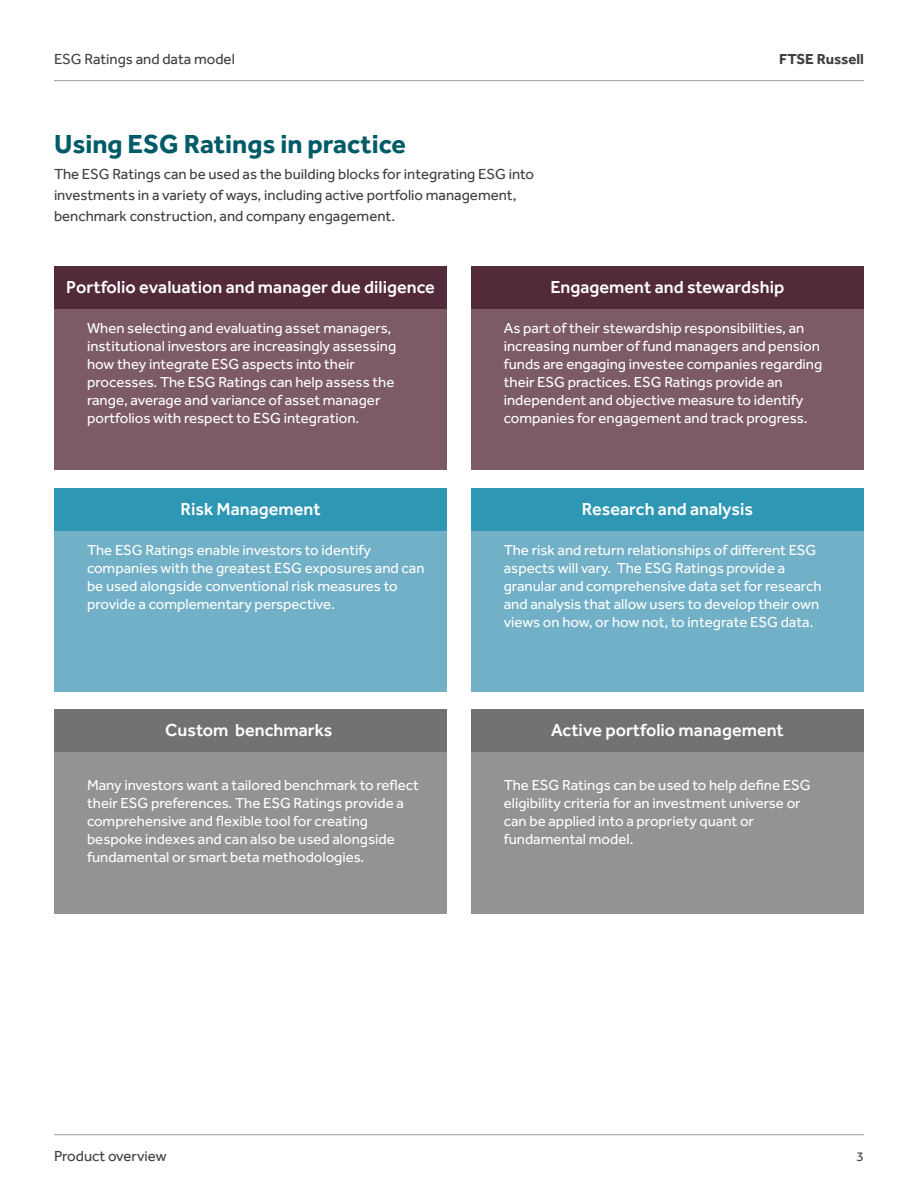
<style>
.page{position:relative;width:918px;height:1188px;background:#fff}
.page>*{position:absolute;margin:0;border:0;box-sizing:border-box;transform-origin:0 0}
.Heading_1{font:700 27px "Effra";color:#005b67}
.t1{font:500 18px "Effra";color:#fff}
.t2{font:15px/18px "Effra";color:#fff}
.Body_text{font:15px/21px "Effra";color:#404040}
.t3{font:700 15px "Effra";color:#404040}
.t4{font:13.5px "Effra";color:#404040}
</style>
<div class="page">
<hr style="left:54px;top:1134px;width:810px;height:1px;background:#9f9f9f">
<hr style="left:54px;top:80px;width:810px;height:1px;background:#9f9f9f">
<div style="left:471px;top:291px;width:393px;height:179px;background:#7d5b65"></div>
<div style="left:471px;top:266px;width:393px;height:42px;background:#522a39"></div>
<div style="left:54px;top:291px;width:393px;height:179px;background:#7d5b65"></div>
<div style="left:54px;top:266px;width:393px;height:42px;background:#522a39"></div>
<div style="left:471px;top:513px;width:393px;height:179px;background:#71b0c7"></div>
<div style="left:471px;top:488px;width:393px;height:42px;background:#2e97b4"></div>
<div style="left:54px;top:513px;width:393px;height:179px;background:#71b0c7"></div>
<div style="left:54px;top:488px;width:393px;height:42px;background:#2e97b4"></div>
<div style="left:471px;top:735px;width:393px;height:178px;background:#939393"></div>
<div style="left:471px;top:710px;width:393px;height:42px;background:#717271"></div>
<div style="left:54px;top:735px;width:393px;height:178px;background:#939393"></div>
<div style="left:54px;top:710px;width:393px;height:42px;background:#717271"></div>
<p class="Body_text" style="left:54px;top:48px;width:182px">ESG Ratings and data model</p>
<p class="t3" style="left:779px;top:50px;width:86px">FTSE Russell</p>
<p class="Heading_1" style="left:54px;top:128px;width:353px">Using ESG Ratings in practice</p>
<p class="Body_text" style="left:54px;top:164px;width:482px">The ESG Ratings can be used as the building blocks for integrating ESG into investments in a variety of ways, including active portfolio management, benchmark construction, and company engagement.</p>
<p class="t1" style="left:66px;top:276px;width:370px">Portfolio evaluation and manager due diligence</p>
<p class="t1" style="left:550px;top:276px;width:235px">Engagement and stewardship</p>
<p class="t2" style="left:87px;top:319px;width:311px">When selecting and evaluating asset managers, institutional investors are increasingly assessing how they integrate ESG aspects into their processes. The ESG Ratings can help assess the range, average and variance of asset manager portfolios with respect to ESG integration.</p>
<p class="t2" style="left:504px;top:319px;width:320px">As part of their stewardship responsibilities, an increasing number of fund managers and pension funds are engaging investee companies regarding their ESG practices. ESG Ratings provide an independent and objective measure to identify companies for engagement and track progress.</p>
<p class="t1" style="left:181px;top:498px;width:142px">Risk Management</p>
<p class="t1" style="left:582px;top:498px;width:173px">Research and analysis</p>
<p class="t2" style="left:87px;top:541px;width:339px">The ESG Ratings enable investors to identify companies with the greatest ESG exposures and can be used alongside conventional risk measures to provide a complementary perspective.</p>
<p class="t2" style="left:504px;top:541px;width:319px">The risk and return relationships of different ESG aspects will vary. The ESG Ratings provide a granular and comprehensive data set for research and analysis that allow users to develop their own views on how, or how not, to integrate ESG data.</p>
<p class="t1" style="left:165px;top:720px;width:169px">Custom benchmarks</p>
<p class="t1" style="left:551px;top:720px;width:234px">Active portfolio management</p>
<p class="t2" style="left:87px;top:776px;width:333px">Many investors want a tailored benchmark to reflect their ESG preferences. The ESG Ratings provide a comprehensive and flexible tool for creating bespoke indexes and can also be used alongside fundamental or smart beta methodologies.</p>
<p class="t2" style="left:504px;top:776px;width:308px">The ESG Ratings can be used to help define ESG eligibility criteria for an investment universe or can be applied into a propriety quant or fundamental model.</p>
<p class="Body_text" style="left:54px;top:1145px;width:114px">Product overview</p>
<p class="t4" style="left:857px;top:1149px;width:9px">3</p>
</div>
